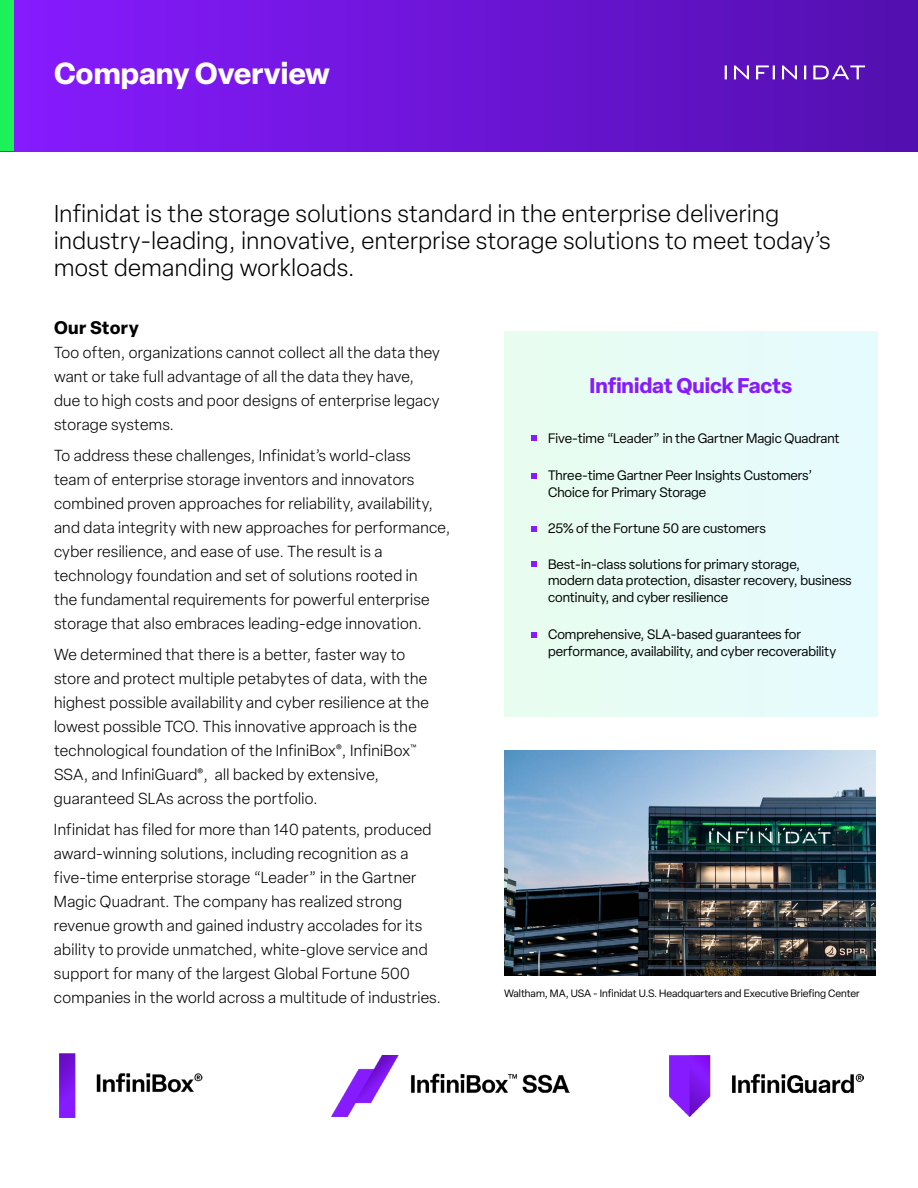
<style>
.page{position:relative;width:918px;height:1188px;background:#fff}
.page>*{position:absolute;margin:0;border:0;box-sizing:border-box;transform-origin:0 0}
.t1{font:700 30px "Elza";color:#fff}
.t2{font:300 24px/27px "Elza";letter-spacing:.02em;color:#000}
.t3{font:700 21px "Elza";color:#871bff}
.t4{font:700 18px "Elza";letter-spacing:.02em;color:#000}
.t5{font:300 15.75px/24px "Elza";letter-spacing:.02em;color:#000}
.t6{font:13.5px/16.5px "Elza";color:#000}
.t7{font:10.5px "Elza";color:#000}
</style>
<div class="page">
<img style="left:504px;top:750px;width:372px;height:226px">
<div style="left:504px;top:331px;width:374px;height:386px;background:#e7fcf6"></div>
<div style="left:0;top:0;width:918px;height:151px;background:linear-gradient(to right,#871bff,#520faf)"></div>
<svg style="left:725px;top:65px;width:140px;height:14px"></svg>
<div style="left:0;top:0;width:14px;height:151px;background:#1df15a"></div>
<svg style="left:532px;top:436px;width:5px;height:5px"></svg>
<svg style="left:532px;top:473px;width:5px;height:5px"></svg>
<svg style="left:532px;top:526px;width:5px;height:6px"></svg>
<svg style="left:532px;top:562px;width:5px;height:5px"></svg>
<svg style="left:532px;top:633px;width:5px;height:5px"></svg>
<img style="left:59px;top:1054px;width:143px;height:64px">
<img style="left:331px;top:1056px;width:238px;height:60px">
<img style="left:670px;top:1055px;width:194px;height:61px">
<h1 class="t1" style="left:54px;top:52px;width:278px">Company Overview</h1>
<h2 class="t2" style="left:54px;top:200px;width:778px">Infinidat is the storage solutions standard in the enterprise delivering industry-leading, innovative, enterprise storage solutions to meet today’s most demanding workloads.</h2>
<p class="t4" style="left:54px;top:315px;width:86px">Our Story</p>
<p class="t5" style="left:54px;top:341px;width:387px">Too often, organizations cannot collect all the data they want or take full advantage of all the data they have, due to high costs and poor designs of enterprise legacy storage systems.</p>
<p class="t5" style="left:54px;top:444px;width:398px">To address these challenges, Infinidat’s world-class team of enterprise storage inventors and innovators combined proven approaches for reliability, availability, and data integrity with new approaches for performance, cyber resilience, and ease of use. The result is a technology foundation and set of solutions rooted in<br>the fundamental requirements for powerful enterprise storage that also embraces leading-edge innovation.</p>
<p class="t5" style="left:54px;top:642px;width:377px">We determined that there is a better, faster way to store and protect multiple petabytes of data, with the highest possible availability and cyber resilience at the lowest possible TCO. This innovative approach is the technological foundation of the InfiniBox<sup>®</sup>, InfiniBox<sup>™ </sup>SSA, and InfiniGuard<sup>®</sup>, all backed by extensive, guaranteed SLAs across the portfolio.</p>
<p class="t5" style="left:54px;top:817px;width:389px">Infinidat has filed for more than 140 patents, produced award-winning solutions, including recognition as a five-time enterprise storage “Leader” in the Gartner Magic Quadrant. The company has realized strong revenue growth and gained industry accolades for its ability to provide unmatched, white-glove service and support for many of the largest Global Fortune 500 companies in the world across a multitude of industries.</p>
<h3 class="t3" style="left:590px;top:370px;width:204px">Infinidat Quick Facts</h3>
<p class="t6" style="left:548px;top:430px;width:293px">Five-time “Leader” in the Gartner Magic Quadrant</p>
<p class="t6" style="left:548px;top:467px;width:266px">Three-time Gartner Peer Insights Customers’<br>Choice for Primary Storage</p>
<p class="t6" style="left:548px;top:520px;width:219px">25% of the Fortune 50 are customers</p>
<p class="t6" style="left:548px;top:556px;width:305px">Best-in-class solutions for primary storage,<br>modern data protection, disaster recovery, business continuity, and cyber resilience</p>
<p class="t6" style="left:548px;top:626px;width:290px">Comprehensive, SLA-based guarantees for performance, availability, and cyber recoverability</p>
<p class="t7" style="left:504px;top:986px;width:357px">Waltham, MA, USA - Infinidat U.S. Headquarters and Executive Briefing Center</p>
</div>
